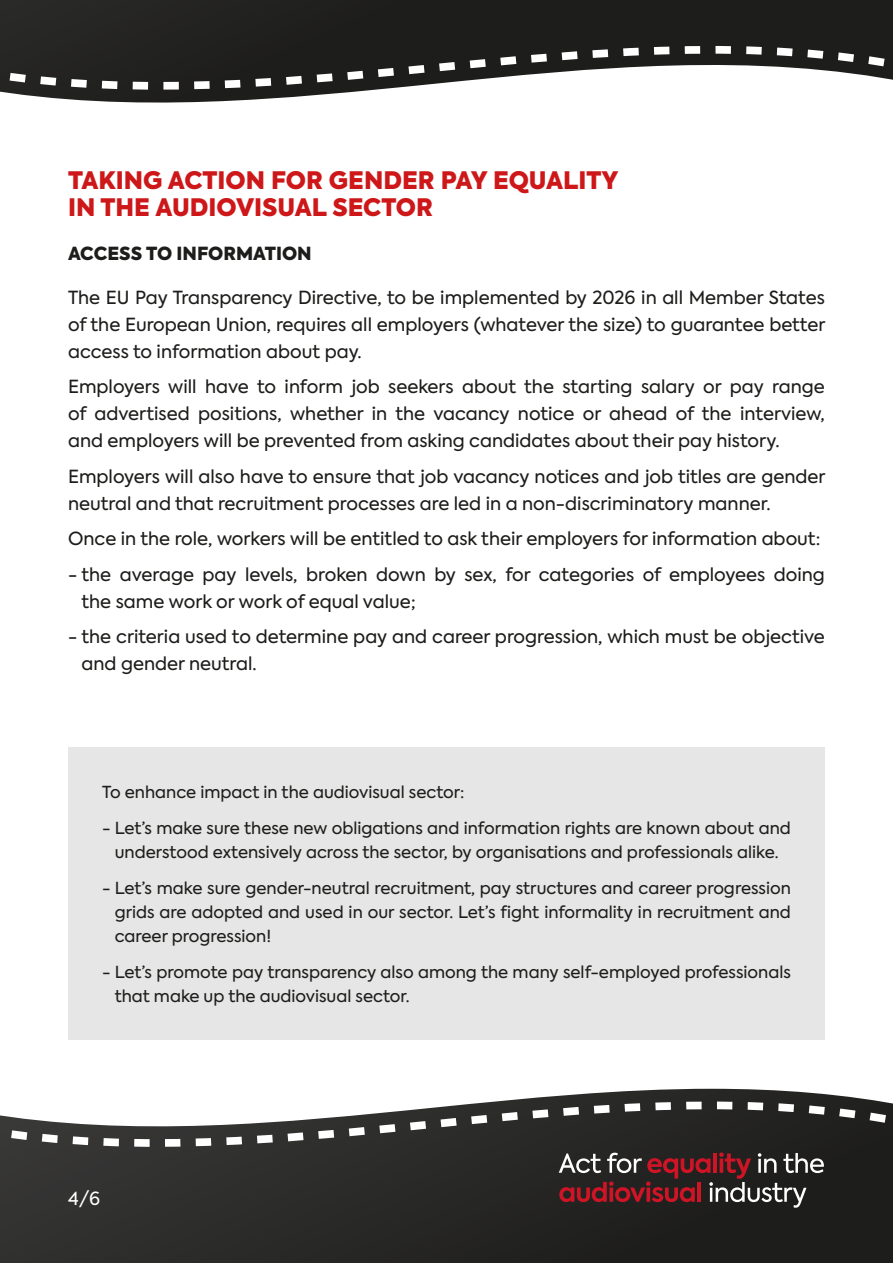
<style>
.page{position:relative;width:893px;height:1263px;background:#fff}
.page>*{position:absolute;margin:0;border:0;box-sizing:border-box;transform-origin:0 0}
.titles{font:900 24px/27px "Axiforma";color:#cd1719}
.body{font:18px/27px "Axiforma";color:#1d1d1b}
.t1{font:900 18px "Axiforma";color:#1d1d1b}
.t2{font:18px "Axiforma";color:#fff}
.t3{font:16.5px/24px "Axiforma";color:#1d1d1b;text-align:center}
</style>
<div class="page">
<svg style="left:0;top:1189px;width:893px;height:74px;background:#262624"></svg>
<svg style="left:0;top:1088px;width:893px;height:101px"></svg>
<svg style="left:0;top:0;width:893px;height:5px;background:#20201e"></svg>
<svg style="left:0;top:5px;width:893px;height:98px"></svg>
<svg style="left:559px;top:1152px;width:265px;height:56px;background:#503536"></svg>
<div style="left:68px;top:747px;width:757px;height:293px;background:#e6e6e6"></div>
<p class="titles" style="left:68px;top:167px;width:552px">TAKING ACTION FOR GENDER PAY EQUALITY<br>IN THE AUDIOVISUAL SECTOR</p>
<p class="t1" style="left:68px;top:240px;width:245px">ACCESS TO INFORMATION</p>
<p class="body" style="left:68px;top:284px;width:759px;text-align:justify">The EU Pay Transparency Directive, to be implemented by 2026 in all Member States of the European Union, requires all employers (whatever the size) to guarantee better access to information about pay.</p>
<p class="body" style="left:68px;top:373px;width:758px;text-align:justify">Employers will have to inform job seekers about the starting salary or pay range of advertised positions, whether in the vacancy notice or ahead of the interview, and employers will be prevented from asking candidates about their pay history.</p>
<p class="body" style="left:68px;top:463px;width:759px">Employers will also have to ensure that job vacancy notices and job titles are gender neutral and that recruitment processes are led in a non-discriminatory manner.</p>
<p class="body" style="left:68px;top:525px;width:754px">Once in the role, workers will be entitled to ask their employers for information about:</p>
<p class="body" style="left:82px;top:561px;width:745px;text-indent:-13px">- the average pay levels, broken down by sex, for categories of employees doing the same work or work of equal value;</p>
<p class="body" style="left:82px;top:623px;width:745px;text-indent:-13px">- the criteria used to determine pay and career progression, which must be objective and gender neutral.</p>
<p class="t3" style="left:102px;top:780px;width:364px">To enhance impact in the audiovisual sector:</p>
<p class="t3" style="left:102px;top:816px;width:690px">- Let’s make sure these new obligations and information rights are known about and understood extensively across the sector, by organisations and professionals alike.</p>
<p class="t3" style="left:115px;top:876px;width:678px;text-align:justify;text-indent:-13px">- Let’s make sure gender-neutral recruitment, pay structures and career progression grids are adopted and used in our sector. Let’s fight informality in recruitment and career progression!</p>
<p class="t3" style="left:115px;top:960px;width:678px;text-align:left;text-indent:-13px">- Let’s promote pay transparency also among the many self-employed professionals that make up the audiovisual sector.</p>
<p class="t2" style="left:68px;top:1186px;width:34px">4/6</p>
</div>
